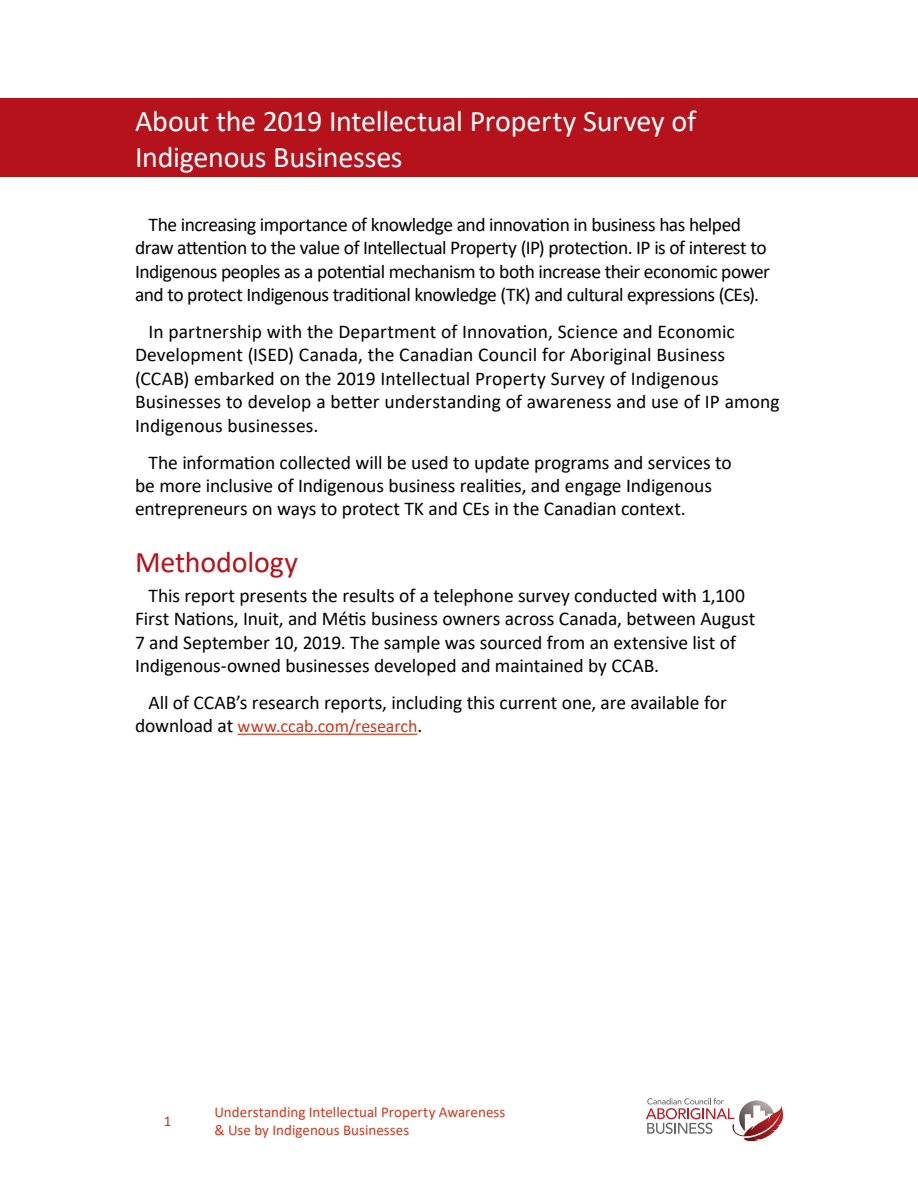
<style>
.page{position:relative;width:918px;height:1188px;background:#fff}
.page>*{position:absolute;margin:0;border:0;box-sizing:border-box;transform-origin:0 0}
.t1{font:30px/36px "Calibri";letter-spacing:-.01em;color:#fff}
.t2{font:30px "Calibri";letter-spacing:-.005em;color:#b5121b}
.t3{font:19.5px/23.4px "Calibri";letter-spacing:-.005em;color:#000}
.t4{font:19.5px/23.4px "Calibri";letter-spacing:-.025em;color:#000}
.t5{font:18px "Calibri";letter-spacing:-.005em;color:#cf381e}
.t6{font:15px/18px "Calibri";letter-spacing:.005em;color:#cf381e}
.s1{font-size:19.5px;color:#000}
</style>
<div class="page">
<svg style="left:646px;top:1098px;width:137px;height:44px"></svg>
<div style="left:0;top:98px;width:918px;height:79px;background:#b5121b"></div>
<hr style="left:238px;top:734px;width:180px;height:1px;background:#cf381e">
<h1 class="t1" style="left:135px;top:102px;width:563px">About the 2019 Intellectual Property Survey of<br>Indigenous Businesses</h1>
<p class="t4" style="left:135px;top:212px;width:637px;text-indent:13px">The increasing importance of knowledge and innovation in business has helped draw attention to the value of Intellectual Property (IP) protection. IP is of interest to Indigenous peoples as a potential mechanism to both increase their economic power and to protect Indigenous traditional knowledge (TK) and cultural expressions (CEs).</p>
<p class="t3" style="left:135px;top:319px;width:646px;text-indent:13px">In partnership with the Department of Innovation, Science and Economic Development (ISED) Canada, the Canadian Council for Aboriginal Business (CCAB) embarked on the 2019 Intellectual Property Survey of Indigenous Businesses to develop a better understanding of awareness and use of IP among Indigenous businesses.</p>
<p class="t3" style="left:135px;top:450px;width:598px;text-indent:13px">The information collected will be used to update programs and services to be more inclusive of Indigenous business realities, and engage Indigenous entrepreneurs on ways to protect TK and CEs in the Canadian context.</p>
<h1 class="t2" style="left:135px;top:541px;width:164px">Methodology</h1>
<p class="t3" style="left:135px;top:583px;width:622px;text-indent:13px">This report presents the results of a telephone survey conducted with 1,100<br>First Nations, Inuit, and Métis business owners across Canada, between August 7 and September 10, 2019. The sample was sourced from an extensive list of Indigenous-owned businesses developed and maintained by CCAB.</p>
<p class="t3" style="left:148px;top:690px;width:580px">All of CCAB’s research reports, including this current one, are available for</p>
<p class="t5" style="left:135px;top:714px;width:289px"><span class="s1">download at</span> www.ccab.com/research<span class="s1">.</span></p>
<p class="t6" style="left:164px;top:1112px;width:9px">1</p>
<p class="t6" style="left:214px;top:1103px;width:292px">Understanding Intellectual Property Awareness &amp; Use by Indigenous Businesses</p>
</div>
